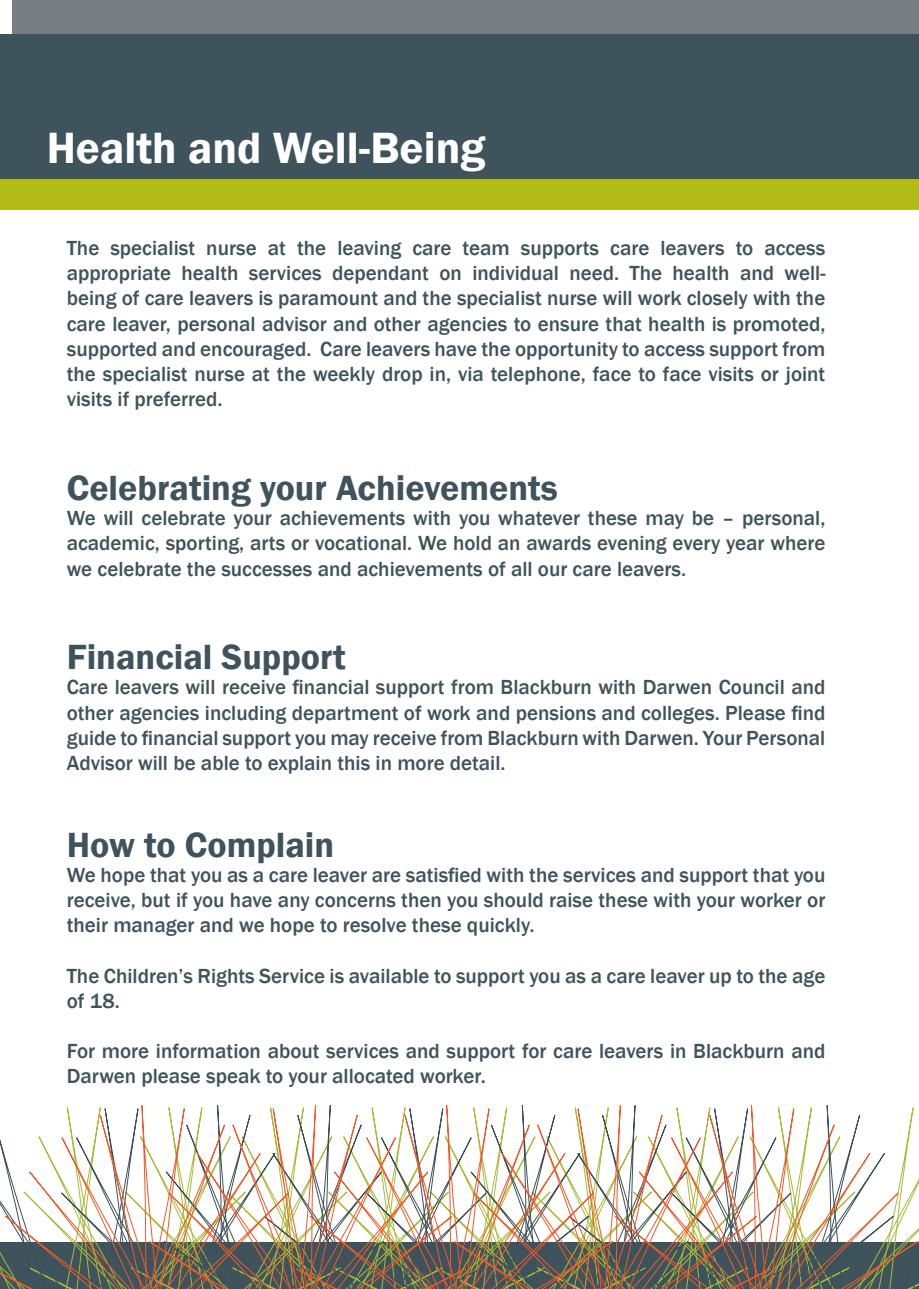
<style>
.page{position:relative;width:919px;height:1289px;background:#fff}
.page>*{position:absolute;margin:0;border:0;box-sizing:border-box;transform-origin:0 0}
.t1{font:600 45px "Franklin Gothic";color:#fff}
.t2{font:600 36px "Franklin Gothic";color:#3f535c}
.t3{font:500 21px/25.2px "Franklin Gothic";color:#3f535c;text-align:justify}
</style>
<div class="page">
<div style="left:0;top:158px;width:918px;height:51px;background:#b2bb18"></div>
<div style="left:13px;top:0;width:905px;height:35px;background:#767d83"></div>
<div style="left:0;top:34px;width:918px;height:144px;background:#3f535c"></div>
<svg style="left:473px;top:1105px;width:441px;height:31px"></svg>
<svg style="left:497px;top:1114px;width:417px;height:22px"></svg>
<svg style="left:0;top:1136px;width:918px;height:152px"></svg>
<p class="t1" style="left:47px;top:121px;width:440px">Health and Well-Being</p>
<p class="t3" style="left:67px;top:236px;width:760px">The specialist nurse at the leaving care team supports care leavers to access appropriate health services dependant on individual need. The health and well&shy;being of care leavers is paramount and the specialist nurse will work closely with the care leaver, personal advisor and other agencies to ensure that health is promoted, supported and encouraged. Care leavers have the opportunity to access support from the specialist nurse at the weekly drop in, via telephone, face to face visits or joint visits if preferred.</p>
<p class="t2" style="left:67px;top:466px;width:492px">Celebrating your Achievements</p>
<p class="t3" style="left:67px;top:506px;width:760px">We will celebrate your achievements with you whatever these may be – personal, academic, sporting, arts or vocational. We hold an awards evening every year where we celebrate the successes and achievements of all our care leavers.</p>
<p class="t2" style="left:67px;top:635px;width:280px">Financial Support</p>
<p class="t3" style="left:67px;top:675px;width:760px">Care leavers will receive financial support from Blackburn with Darwen Council and other agencies including department of work and pensions and colleges. Please find guide to financial support you may receive from Blackburn with Darwen. Your Personal Advisor will be able to explain this in more detail.</p>
<p class="t2" style="left:67px;top:822px;width:269px">How to Complain</p>
<p class="t3" style="left:67px;top:862px;width:760px">We hope that you as a care leaver are satisfied with the services and support that you receive, but if you have any concerns then you should raise these with your worker or their manager and we hope to resolve these quickly.</p>
<p class="t3" style="left:67px;top:963px;width:760px">The Children’s Rights Service is available to support you as a care leaver up to the age of 18.</p>
<p class="t3" style="left:67px;top:1038px;width:760px">For more information about services and support for care leavers in Blackburn and<br>Darwen please speak to your allocated worker.</p>
</div>
